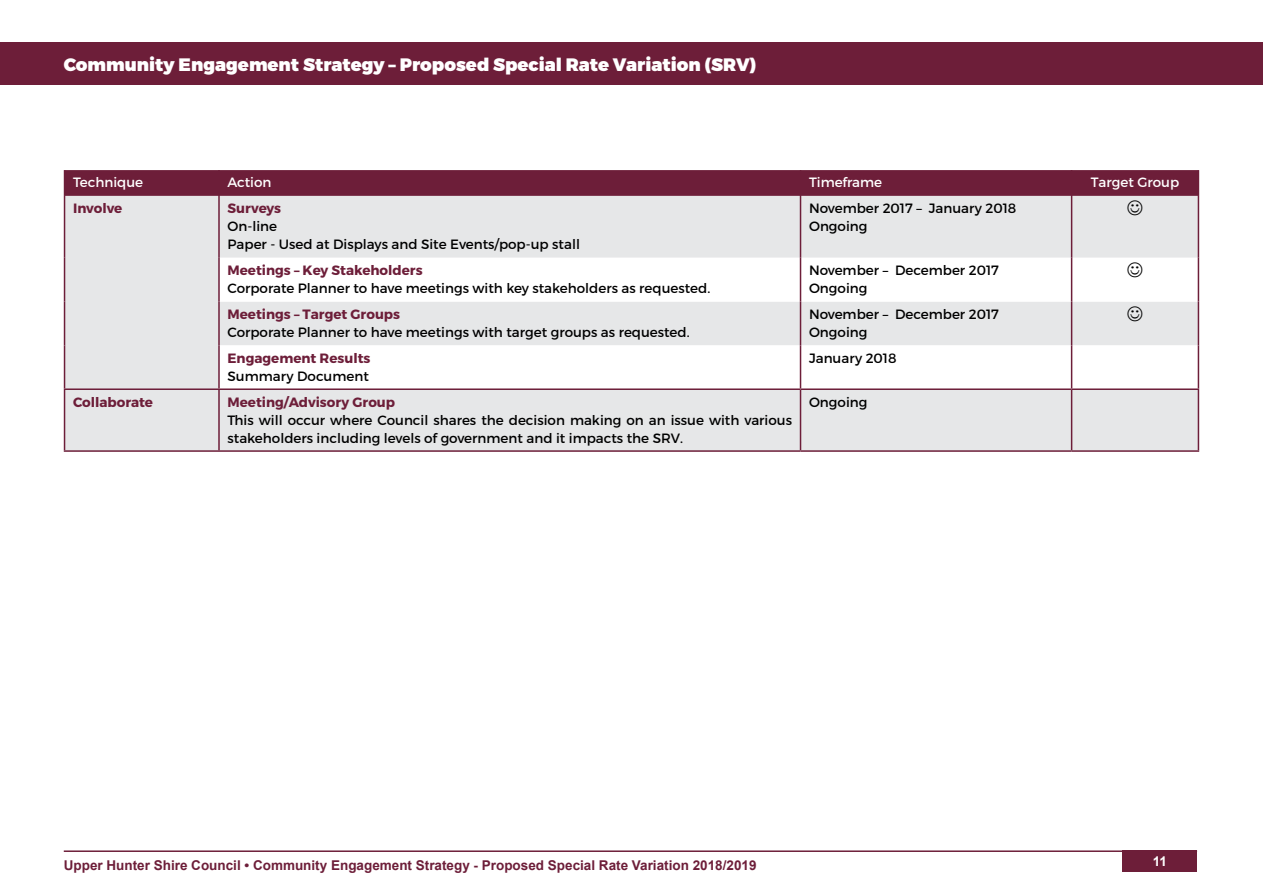
<style>
.page{position:relative;width:1263px;height:893px;background:#fff}
.page>*{position:absolute;margin:0;border:0;box-sizing:border-box;transform-origin:0 0}
.t1{font:900 18px "Montserrat";color:#fff}
.t2{font:13.5px/18px "Montserrat";color:#000}
.t3{font:700 13.5px "Montserrat";color:#6d1e39}
.t4{font:700 13.5px "Arial";color:#6d1e39}
.t5{font:13.5px "Montserrat";color:#fff}
.t6{font:700 13.5px "Arial";color:#fff}
</style>
<div class="page">
<hr style="left:64px;top:850px;width:1133px;height:2px;background:#6d1e39">
<div style="left:1123px;top:850px;width:74px;height:22px;background:#6d1e39"></div>
<div style="left:0;top:43px;width:1263px;height:42px;background:#6d1e39"></div>
<div style="left:65px;top:216px;width:1133px;height:234px;background:#e6e7e8"></div>
<svg style="left:220px;top:258px;width:978px;height:130px"></svg>
<hr style="left:218px;top:196px;width:2px;height:62px;background:#6d1e39">
<hr style="left:800px;top:196px;width:1px;height:62px;background:#6d1e39">
<hr style="left:1071px;top:196px;width:1px;height:62px;background:#6d1e39">
<hr style="left:1198px;top:196px;width:1px;height:62px;background:#6d1e39">
<hr style="left:218px;top:258px;width:2px;height:44px;background:#6d1e39">
<hr style="left:800px;top:258px;width:1px;height:44px;background:#6d1e39">
<hr style="left:1071px;top:258px;width:1px;height:44px;background:#6d1e39">
<hr style="left:1198px;top:258px;width:1px;height:44px;background:#6d1e39">
<hr style="left:218px;top:302px;width:2px;height:43px;background:#6d1e39">
<hr style="left:800px;top:302px;width:1px;height:43px;background:#6d1e39">
<hr style="left:1071px;top:302px;width:1px;height:43px;background:#6d1e39">
<hr style="left:1198px;top:302px;width:1px;height:43px;background:#6d1e39">
<hr style="left:218px;top:345px;width:2px;height:43px;background:#6d1e39">
<hr style="left:800px;top:345px;width:1px;height:43px;background:#6d1e39">
<hr style="left:1071px;top:345px;width:1px;height:43px;background:#6d1e39">
<hr style="left:1198px;top:345px;width:1px;height:43px;background:#6d1e39">
<hr style="left:218px;top:390px;width:2px;height:60px;background:#6d1e39">
<hr style="left:800px;top:390px;width:1px;height:60px;background:#6d1e39">
<hr style="left:1071px;top:390px;width:1px;height:60px;background:#6d1e39">
<hr style="left:1198px;top:390px;width:1px;height:60px;background:#6d1e39">
<hr style="left:64px;top:196px;width:1px;height:62px;background:#6d1e39">
<hr style="left:64px;top:258px;width:1px;height:44px;background:#6d1e39">
<hr style="left:64px;top:302px;width:1px;height:43px;background:#6d1e39">
<hr style="left:64px;top:345px;width:1px;height:43px;background:#6d1e39">
<hr style="left:64px;top:390px;width:1px;height:60px;background:#6d1e39">
<hr style="left:64px;top:388px;width:155px;height:2px;background:#6d1e39">
<hr style="left:64px;top:450px;width:155px;height:2px;background:#6d1e39">
<hr style="left:219px;top:388px;width:581px;height:2px;background:#6d1e39">
<hr style="left:800px;top:388px;width:271px;height:2px;background:#6d1e39">
<hr style="left:1071px;top:388px;width:128px;height:2px;background:#6d1e39">
<hr style="left:219px;top:450px;width:581px;height:2px;background:#6d1e39">
<hr style="left:800px;top:450px;width:271px;height:2px;background:#6d1e39">
<hr style="left:1071px;top:450px;width:128px;height:2px;background:#6d1e39">
<svg style="left:64px;top:170px;width:1135px;height:46px;background:#a17585"></svg>
<svg style="left:1127px;top:262px;width:15px;height:15px"></svg>
<svg style="left:1127px;top:306px;width:15px;height:15px"></svg>
<h1 class="t1" style="left:64px;top:53px;width:694px">Community Engagement Strategy – Proposed Special Rate Variation (SRV)</h1>
<p class="t5" style="left:73px;top:174px;width:72px">Technique</p>
<p class="t5" style="left:227px;top:174px;width:45px">Action</p>
<p class="t5" style="left:809px;top:174px;width:75px">Timeframe</p>
<p class="t5" style="left:1091px;top:174px;width:90px">Target Group</p>
<p class="t3" style="left:73px;top:200px;width:51px">Involve</p>
<p class="t3" style="left:228px;top:200px;width:55px">Surveys</p>
<p class="t2" style="left:228px;top:217px;width:354px">On-line<br>Paper - Used at Displays and Site Events/pop-up stall</p>
<p class="t2" style="left:809px;top:199px;width:209px">November 2017 – January 2018<br>Ongoing</p>
<p class="t3" style="left:227px;top:262px;width:197px">Meetings – Key Stakeholders</p>
<p class="t2" style="left:227px;top:279px;width:484px">Corporate Planner to have meetings with key stakeholders as requested.</p>
<p class="t2" style="left:809px;top:261px;width:191px">November – December 2017<br>Ongoing</p>
<p class="t3" style="left:227px;top:306px;width:174px">Meetings – Target Groups</p>
<p class="t2" style="left:227px;top:323px;width:464px">Corporate Planner to have meetings with target groups as requested.</p>
<p class="t2" style="left:809px;top:305px;width:191px">November – December 2017<br>Ongoing</p>
<p class="t3" style="left:227px;top:350px;width:145px">Engagement Results</p>
<p class="t2" style="left:227px;top:367px;width:143px">Summary Document</p>
<p class="t2" style="left:809px;top:349px;width:89px">January 2018</p>
<p class="t3" style="left:73px;top:393px;width:82px">Collaborate</p>
<p class="t3" style="left:227px;top:393px;width:169px">Meeting/Advisory Group</p>
<p class="t2" style="left:227px;top:411px;width:566px">This will occur where Council shares the decision making on an issue with various stakeholders including levels of government and it impacts the SRV.</p>
<p class="t2" style="left:809px;top:393px;width:60px">Ongoing</p>
<p class="t4" style="left:64px;top:856px;width:694px">Upper Hunter Shire Council • Community Engagement Strategy - Proposed Special Rate Variation 2018/2019</p>
<p class="t6" style="left:1153px;top:852px;width:16px">11</p>
</div>
